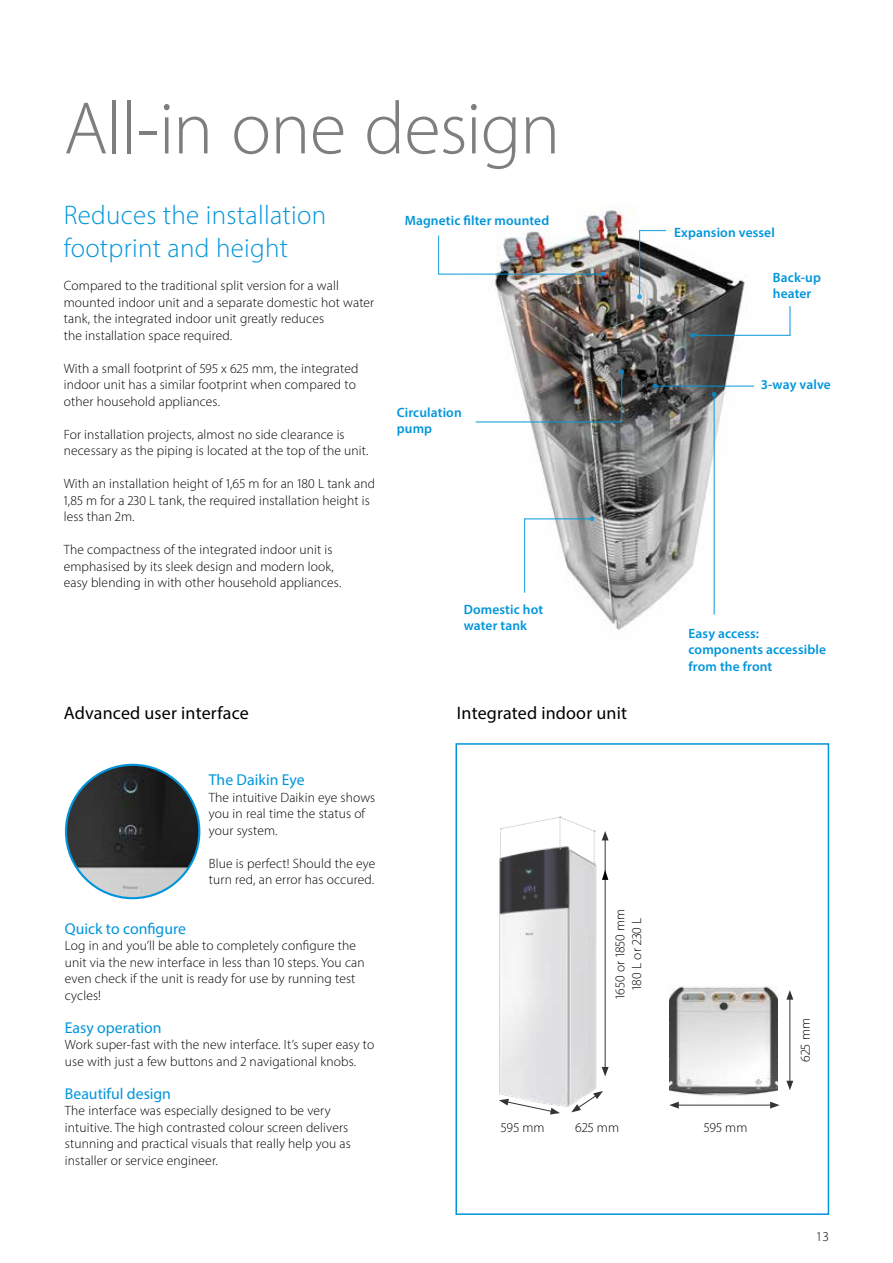
<style>
.page{position:relative;width:893px;height:1263px;background:#fff}
.page>*{position:absolute;margin:0;border:0;box-sizing:border-box;transform-origin:0 0}
.t1{font:300 75px "Myriad Pro";letter-spacing:-.015em;color:#7e7e7d}
.t2{font:300 27px/33px "Myriad Pro";letter-spacing:.01em;color:#0095db}
.t3{font:18px "Myriad Pro";letter-spacing:.01em;color:#000}
.t4{font:15.75px "Myriad Pro";color:#0095db}
.t5{font:300 13.5px/16.5px "Myriad Pro";letter-spacing:.01em;color:#000}
.t6{font:600 13.5px/16.5px "Myriad Pro";letter-spacing:.01em;color:#0095db}
</style>
<div class="page">
<img style="left:491px;top:207px;width:264px;height:423px">
<svg style="left:637px;top:229px;width:30px;height:70px"></svg>
<hr style="left:655px;top:385px;width:99px;height:2px;background:#0095db">
<svg style="left:653px;top:384px;width:4px;height:5px"></svg>
<svg style="left:523px;top:516px;width:71px;height:78px"></svg>
<svg style="left:690px;top:305px;width:101px;height:33px"></svg>
<img style="left:475px;top:369px;width:149px;height:54px">
<hr style="left:714px;top:394px;width:1px;height:220px;background:#0095db">
<svg style="left:712px;top:392px;width:5px;height:5px"></svg>
<img style="left:437px;top:234px;width:168px;height:43px">
<img style="left:66px;top:765px;width:133px;height:133px;border-radius:67px">
<img style="left:499px;top:858px;width:98px;height:249px">
<img style="left:670px;top:986px;width:107px;height:116px">
<div style="left:455px;top:743px;width:374px;height:472px;border:2px solid #0095db"></div>
<hr style="left:676px;top:1105px;width:96px;height:1px;background:#000">
<svg style="left:669px;top:1102px;width:10px;height:6px"></svg>
<svg style="left:770px;top:1102px;width:10px;height:6px"></svg>
<hr style="left:789px;top:997px;width:1px;height:86px;background:#000">
<svg style="left:786px;top:1081px;width:7px;height:9px"></svg>
<svg style="left:786px;top:990px;width:7px;height:10px"></svg>
<svg style="left:500px;top:816px;width:95px;height:48px"></svg>
<hr style="left:605px;top:838px;width:1px;height:231px;background:#000">
<svg style="left:602px;top:1067px;width:7px;height:9px"></svg>
<svg style="left:602px;top:831px;width:7px;height:9px"></svg>
<svg style="left:571px;top:1091px;width:32px;height:21px"></svg>
<svg style="left:499px;top:1099px;width:61px;height:15px"></svg>
<svg style="left:602px;top:870px;width:6px;height:10px"></svg>
<h1 class="t1" style="left:64px;top:83px;width:498px">All-in one design</h1>
<h2 class="t2" style="left:64px;top:198px;width:264px">Reduces the installation footprint and height</h2>
<p class="t5" style="left:64px;top:277px;width:312px">Compared to the traditional split version for a wall mounted indoor unit and a separate domestic hot water tank, the integrated indoor unit greatly reduces<br>the installation space required.</p>
<p class="t5" style="left:64px;top:360px;width:296px">With a small footprint of 595 x 625 mm, the integrated indoor unit has a similar footprint when compared to other household appliances.</p>
<p class="t5" style="left:64px;top:426px;width:306px">For installation projects, almost no side clearance is necessary as the piping is located at the top of the unit.</p>
<p class="t5" style="left:64px;top:475px;width:313px">With an installation height of 1,65 m for an 180 L tank and<br>1,85 m for a 230 L tank, the required installation height is less than 2m.</p>
<p class="t5" style="left:64px;top:541px;width:279px">The compactness of the integrated indoor unit is emphasised by its sleek design and modern look, easy blending in with other household appliances.</p>
<p class="t6" style="left:405px;top:212px;width:146px">Magnetic filter mounted</p>
<p class="t6" style="left:397px;top:404px;width:66px">Circulation pump</p>
<p class="t6" style="left:464px;top:600px;width:81px">Domestic hot water tank</p>
<h3 class="t3" style="left:64px;top:702px;width:187px">Advanced user interface</h3>
<h3 class="t3" style="left:457px;top:702px;width:172px">Integrated indoor unit</h3>
<p class="t4" style="left:209px;top:770px;width:97px">The Daikin Eye</p>
<p class="t5" style="left:209px;top:789px;width:168px">The intuitive Daikin eye shows you in real time the status of your system.</p>
<p class="t5" style="left:209px;top:855px;width:168px">Blue is perfect! Should the eye turn red, an error has occured.</p>
<p class="t6" style="left:674px;top:224px;width:102px">Expansion vessel</p>
<p class="t6" style="left:773px;top:268px;width:50px">Back-up heater</p>
<p class="t6" style="left:761px;top:376px;width:71px">3-way valve</p>
<p class="t6" style="left:688px;top:624px;width:139px">Easy access: components accessible from the front</p>
<p class="t4" style="left:65px;top:919px;width:123px">Quick to configure</p>
<p class="t5" style="left:65px;top:937px;width:301px">Log in and you’ll be able to completely configure the unit via the new interface in less than 10 steps. You can even check if the unit is ready for use by running test cycles!</p>
<p class="t4" style="left:65px;top:1018px;width:98px">Easy operation</p>
<p class="t5" style="left:65px;top:1036px;width:311px">Work super-fast with the new interface. It’s super easy to use with just a few buttons and 2 navigational knobs.</p>
<p class="t4" style="left:65px;top:1084px;width:108px">Beautiful design</p>
<p class="t5" style="left:65px;top:1102px;width:287px">The interface was especially designed to be very intuitive. The high contrasted colour screen delivers stunning and practical visuals that really help you as installer or service engineer.</p>
<p class="t5" style="left:612px;top:999px;width:92px;text-align:center;rotate:-90deg">1650 or 1850 mm<br>180 L or 230 L</p>
<p class="t5" style="left:501px;top:1119px;width:45px">595 mm</p>
<p class="t5" style="left:575px;top:1119px;width:45px">625 mm</p>
<p class="t5" style="left:704px;top:1119px;width:45px">595 mm</p>
<p class="t5" style="left:797px;top:1062px;width:45px;rotate:-90deg">625 mm</p>
<p class="t5" style="left:816px;top:1228px;width:15px">13</p>
</div>
